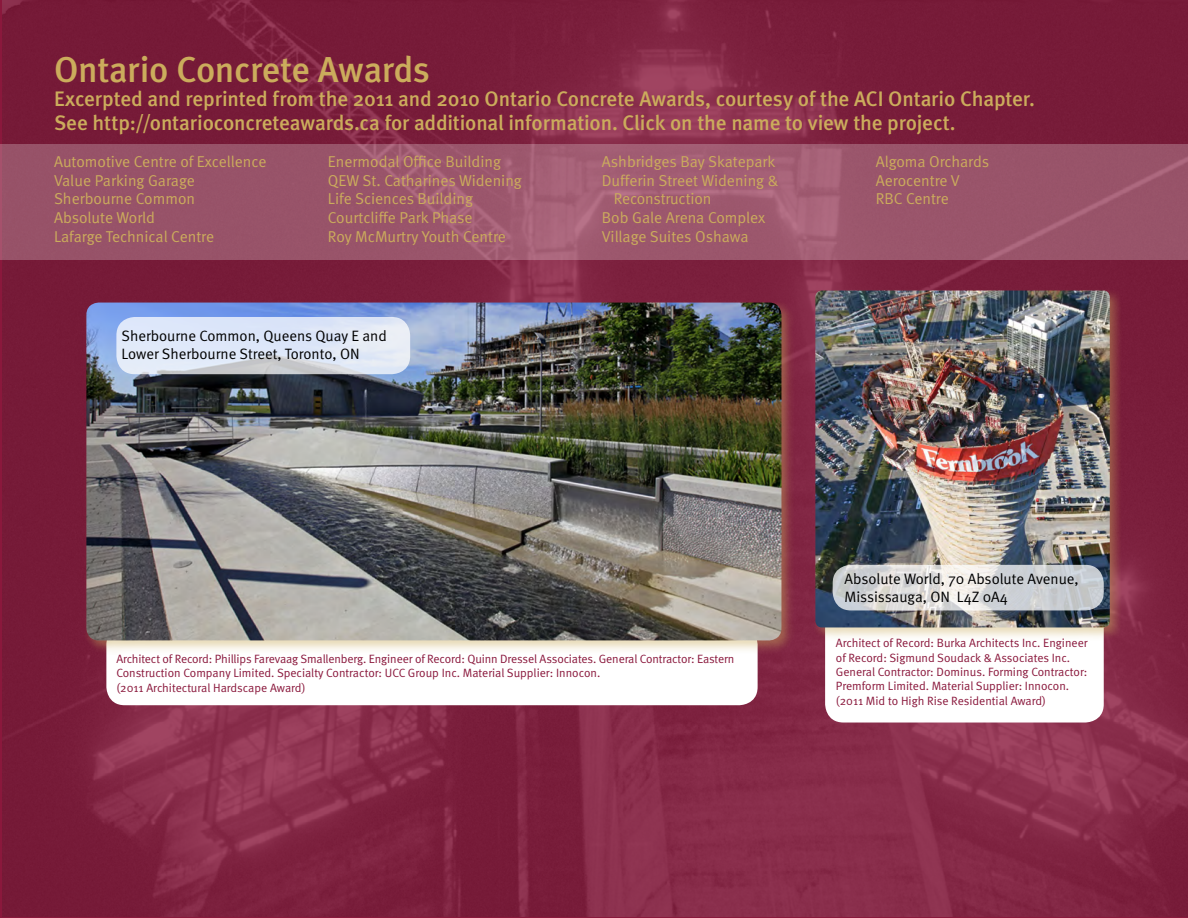
<style>
.page{position:relative;width:1188px;height:918px;background:#fff}
.page>*{position:absolute;margin:0;border:0;box-sizing:border-box;transform-origin:0 0}
.t1{font:500 36px "Meta";letter-spacing:-.015em;color:#cbac5c}
.t2{font:500 21px/24px "Meta";letter-spacing:-.01em;color:#cbac5c}
.t3{font:15.75px/18.9px "Meta Normal";color:#cbac5c}
.Body{font:15px/18px "Meta Normal";color:#000}
.Submitted_by{font:12px/14.4px "Meta Normal";letter-spacing:-.005em;color:#8a183c}
</style>
<div class="page">
<img style="left:2px;top:0;width:1186px;height:917px">
<svg style="left:0;top:145px;width:1188px;height:115px;fill:#9a546a"></svg>
<div style="left:825px;top:610px;width:279px;height:113px;background:#fff;border-radius:18px"></div>
<div style="left:106px;top:626px;width:652px;height:79px;background:#fff;border-radius:18px"></div>
<div style="left:84px;top:300px;width:711px;height:354px;background:#cbac5c;opacity:.43"></div>
<img style="left:86px;top:303px;width:695px;height:337px">
<div style="left:813px;top:288px;width:310px;height:353px;background:#cbac5c;opacity:.43"></div>
<img style="left:815px;top:291px;width:295px;height:336px">
<svg style="left:833px;top:565px;width:271px;height:45px"></svg>
<svg style="left:116px;top:317px;width:294px;height:57px;fill:#dee7f8"></svg>
<h1 class="t1" style="left:54px;top:49px;width:378px">Ontario Concrete Awards</h1>
<h2 class="t2" style="left:54px;top:87px;width:982px">Excerpted and reprinted from the 2011 and 2010 Ontario Concrete Awards, courtesy of the ACI Ontario Chapter.<br>See http://ontarioconcreteawards.ca for additional information. Click on the name to view the project.</h2>
<h3 class="t3" style="left:54px;top:152px;width:214px">Automotive Centre of Excellence<br>Value Parking Garage<br>Sherbourne Common<br>Absolute World<br>Lafarge Technical Centre</h3>
<h3 class="t3" style="left:328px;top:152px;width:195px">Enermodal Office Building<br>QEW St. Catharines Widening<br>Life Sciences Building<br>Courtcliffe Park Phase<br>Roy McMurtry Youth Centre</h3>
<h3 class="t3" style="left:602px;top:152px;width:175px">Ashbridges Bay Skatepark</h3>
<h3 class="t3" style="left:602px;top:170px;width:178px">Dufferin Street Widening &amp;</h3>
<h3 class="t3" style="left:614px;top:189px;width:99px">Reconstruction</h3>
<h3 class="t3" style="left:602px;top:208px;width:165px">Bob Gale Arena Complex</h3>
<h3 class="t3" style="left:602px;top:227px;width:148px">Village Suites Oshawa</h3>
<p class="Body" style="left:122px;top:326px;width:267px">Sherbourne Common, Queens Quay E and<br>Lower Sherbourne Street, Toronto, ON</p>
<h3 class="t3" style="left:876px;top:152px;width:115px">Algoma Orchards<br>Aerocentre V<br>RBC Centre</h3>
<p class="Submitted_by" style="left:116px;top:651px;width:619px">Architect of Record: Phillips Farevaag Smallenberg. Engineer of Record: Quinn Dressel Associates. General Contractor: Eastern<br>Construction Company Limited. Specialty Contractor: UCC Group Inc. Material Supplier: Innocon.</p>
<p class="Submitted_by" style="left:116px;top:680px;width:191px">(2011 Architectural Hardscape Award)</p>
<p class="Body" style="left:845px;top:570px;width:236px">Absolute World, 70 Absolute Avenue,<br>Mississauga, ON L4Z 0A4</p>
<p class="Submitted_by" style="left:836px;top:636px;width:253px">Architect of Record: Burka Architects Inc. Engineer of Record: Sigmund Soudack &amp; Associates Inc.<br>General Contractor: Dominus. Forming Contractor:<br>Premform Limited. Material Supplier: Innocon.</p>
<p class="Submitted_by" style="left:836px;top:693px;width:212px">(2011 Mid to High Rise Residential Award)</p>
</div>
